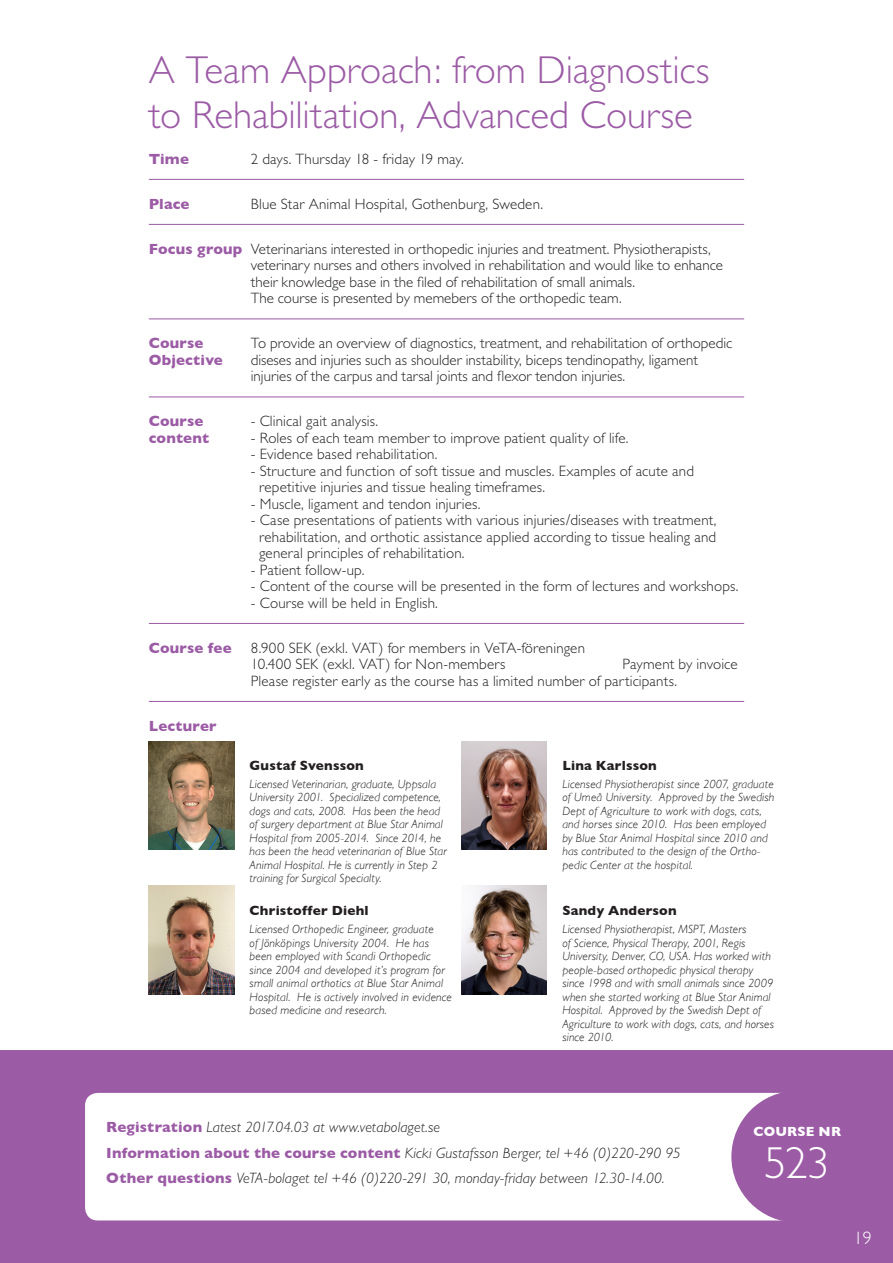
<style>
.page{position:relative;width:893px;height:1263px;background:#fff}
.page>*{position:absolute;margin:0;border:0;box-sizing:border-box;transform-origin:0 0}
.t1{font:300 45px "M Gill Sans";color:#fff}
.t2{font:300 39px/45px "M Gill Sans";color:#9b5ba5}
.t3{font:300 18px "M Gill Sans";color:#fff}
.t4{font:300 15px "M Gill Sans";letter-spacing:.005em;color:#231f20}
.t5{font:italic 300 15px "M Gill Sans";letter-spacing:.005em;color:#231f20}
.t6{font:700 15px "Gill Sans";letter-spacing:.01em;color:#9b5ba5}
.t7{font:700 13.5px "Gill Sans";letter-spacing:.015em;color:#231f20}
.t8{font:700 13.5px "Gill Sans";letter-spacing:.01em;color:#fff}
.t9{font:italic 300 12px/13.5px "Gill Sans";letter-spacing:.015em;color:#231f20}
.s1{font-family:"Gill Sans";font-weight:700;color:#9b5ba5}
.s2{font-family:"Gill Sans";font-weight:700;font-style:normal;color:#9b5ba5}
</style>
<div class="page">
<hr style="left:149px;top:179px;width:595px;height:1px;background:#9b5ba5">
<hr style="left:149px;top:224px;width:595px;height:1px;background:#9b5ba5">
<hr style="left:149px;top:319px;width:595px;height:1px;background:#9b5ba5">
<hr style="left:149px;top:397px;width:595px;height:1px;background:#9b5ba5">
<hr style="left:149px;top:623px;width:595px;height:1px;background:#9b5ba5">
<hr style="left:149px;top:701px;width:595px;height:1px;background:#9b5ba5">
<div style="left:0;top:1050px;width:893px;height:213px;background:#9b5ba5"></div>
<div style="left:85px;top:1093px;width:723px;height:127px;background:#fff;border-radius:13px"></div>
<div style="left:731px;top:1091px;width:132px;height:131px;background:#9b5ba5;border-radius:50%"></div>
<img style="left:149px;top:741px;width:85px;height:108px">
<img style="left:149px;top:885px;width:85px;height:109px">
<img style="left:461px;top:741px;width:86px;height:108px">
<img style="left:461px;top:885px;width:86px;height:109px">
<p class="t2" style="left:149px;top:48px;width:562px">A Team Approach: from Diagnostics to Rehabilitation, Advanced Course</p>
<p class="t6" style="left:149px;top:147px;width:42px">Time</p>
<p class="t4" style="left:251px;top:151px;width:214px">2 days. Thursday 18 - friday 19 may.</p>
<p class="t6" style="left:149px;top:192px;width:42px">Place</p>
<p class="t4" style="left:251px;top:196px;width:294px">Blue Star Animal Hospital, Gothenburg, Sweden.</p>
<p class="t4" style="left:149px;top:241px;width:563px"><span class="s1">Focus group</span> Veterinarians interested in orthopedic injuries and treatment. Physiotherapists,</p>
<p class="t4" style="left:251px;top:257px;width:474px">veterinary nurses and others involved in rehabilitation and would like to enhance</p>
<p class="t4" style="left:251px;top:274px;width:386px">their knowledge base in the filed of rehabilitation of small animals.</p>
<p class="t4" style="left:251px;top:290px;width:372px">The course is presented by memebers of the orthopedic team.</p>
<p class="t6" style="left:149px;top:331px;width:56px">Course</p>
<p class="t4" style="left:251px;top:335px;width:483px">To provide an overview of diagnostics, treatment, and rehabilitation of orthopedic</p>
<p class="t6" style="left:149px;top:348px;width:76px">Objective</p>
<p class="t4" style="left:251px;top:352px;width:449px">diseses and injuries such as shoulder instability, biceps tendinopathy, ligament</p>
<p class="t4" style="left:251px;top:368px;width:376px">injuries of the carpus and tarsal joints and flexor tendon injuries.</p>
<p class="t6" style="left:149px;top:409px;width:56px">Course</p>
<p class="t4" style="left:251px;top:413px;width:129px">- Clinical gait analysis.</p>
<p class="t6" style="left:149px;top:426px;width:62px">content</p>
<p class="t4" style="left:251px;top:430px;width:379px">- Roles of each team member to improve patient quality of life.</p>
<p class="t4" style="left:251px;top:446px;width:188px">- Evidence based rehabilitation.</p>
<p class="t4" style="left:251px;top:463px;width:445px">- Structure and function of soft tissue and muscles. Examples of acute and</p>
<p class="t4" style="left:259px;top:479px;width:287px">repetitive injuries and tissue healing timeframes.</p>
<p class="t4" style="left:251px;top:496px;width:231px">- Muscle, ligament and tendon injuries.</p>
<p class="t4" style="left:251px;top:512px;width:467px">- Case presentations of patients with various injuries/diseases with treatment,</p>
<p class="t4" style="left:259px;top:529px;width:458px">rehabilitation, and orthotic assistance applied according to tissue healing and</p>
<p class="t4" style="left:259px;top:545px;width:207px">general principles of rehabilitation.</p>
<p class="t4" style="left:251px;top:562px;width:115px">- Patient follow-up.</p>
<p class="t4" style="left:251px;top:578px;width:489px">- Content of the course will be presented in the form of lectures and workshops.</p>
<p class="t4" style="left:251px;top:595px;width:189px">- Course will be held in English.</p>
<p class="t6" style="left:149px;top:636px;width:84px">Course fee</p>
<p class="t4" style="left:251px;top:640px;width:336px">8.900 SEK (exkl. VAT) for members in VeTA-föreningen</p>
<p class="t4" style="left:251px;top:656px;width:256px">10.400 SEK (exkl. VAT) for Non-members</p>
<p class="t4" style="left:623px;top:656px;width:117px">Payment by invoice</p>
<p class="t4" style="left:251px;top:673px;width:428px">Please register early as the course has a limited number of participants.</p>
<p class="t6" style="left:149px;top:714px;width:69px">Lecturer</p>
<p class="t7" style="left:250px;top:755px;width:116px">Gustaf Svensson</p>
<p class="t9" style="left:250px;top:777px;width:199px">Licensed Veterinarian, graduate, Uppsala University 2001. Specialized competence, dogs and cats, 2008. Has been the head of surgery department at Blue Star Animal Hospital from 2005-2014. Since 2014, he has been the head veterinarian of Blue Star Animal Hospital. He is currently in Step 2 training for Surgical Specialty.</p>
<p class="t7" style="left:250px;top:900px;width:121px">Christoffer Diehl</p>
<p class="t9" style="left:250px;top:922px;width:204px">Licensed Orthopedic Engineer, graduate<br>of Jönköpings University 2004. He has been employed with Scandi Orthopedic since 2004 and developed it’s program for small animal orthotics at Blue Star Animal Hospital. He is actively involved in evidence based medicine and research.</p>
<p class="t7" style="left:562px;top:755px;width:96px">Lina Karlsson</p>
<p class="t9" style="left:562px;top:777px;width:214px">Licensed Physiotherapist since 2007, graduate of Umeå University. Approved by the Swedish Dept of Agriculture to work with dogs, cats, and horses since 2010. Has been employed by Blue Star Animal Hospital since 2010 and has contributed to the design of the Ortho&shy;pedic Center at the hospital.</p>
<p class="t7" style="left:562px;top:900px;width:116px">Sandy Anderson</p>
<p class="t9" style="left:562px;top:922px;width:213px">Licensed Physiotherapist, MSPT, Masters<br>of Science, Physical Therapy, 2001, Regis University, Denver, CO, USA. Has worked with people-based orthopedic physical therapy since 1998 and with small animals since 2009 when she started working at Blue Star Animal Hospital. Approved by the Swedish Dept of Agriculture to work with dogs, cats, and horses since 2010.</p>
<p class="t5" style="left:106px;top:1119px;width:335px"><span class="s2">Registration</span> Latest 2017.04.03 at www.vetabolaget.se</p>
<p class="t5" style="left:106px;top:1144px;width:576px"><span class="s2">Information about the course content</span> Kicki Gustafsson Berger, tel +46 (0)220-290 95</p>
<p class="t5" style="left:106px;top:1170px;width:560px"><span class="s2">Other questions</span> VeTA-bolaget tel +46 (0)220-291 30, monday-friday between 12.30-14.00.</p>
<p class="t8" style="left:753px;top:1121px;width:89px">COURSE NR</p>
<p class="t1" style="left:764px;top:1138px;width:68px">523</p>
<p class="t3" style="left:854px;top:1228px;width:19px">19</p>
</div>
